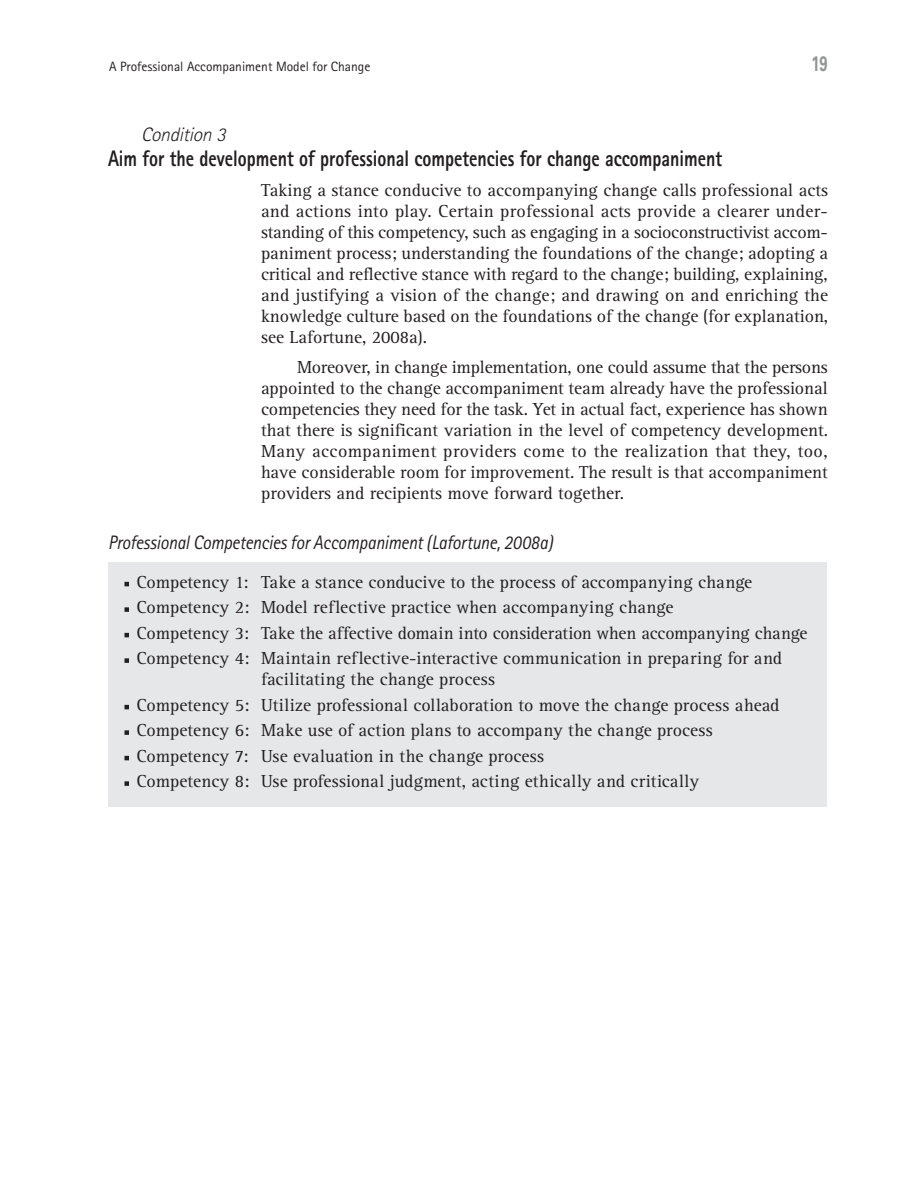
<style>
.page{position:relative;width:918px;height:1188px;background:#fff}
.page>*{position:absolute;margin:0;border:0;box-sizing:border-box;transform-origin:0 0}
.t1{font:800 22.5px "Rotis Sans Serif";color:#231f20;scale:.8 1}
.t2{font:700 21px "Univers LT";color:#939598;scale:.7 1}
.t3{font:italic 19.5px "Rotis Sans Serif";letter-spacing:-.01em;color:#231f20;scale:.9 1}
.t4{font:italic 300 19.5px "Rotis Sans Serif";color:#231f20}
.t5{font:18px/21px "Rotis Serif";color:#231f20;text-align:justify}
.t6{font:13.5px "Rotis Sans Serif";color:#231f20}
</style>
<div class="page">
<div style="left:109px;top:562px;width:718px;height:245px;background:#e6e7e9"></div>
<svg style="left:124px;top:582px;width:5px;height:4px"></svg>
<svg style="left:124px;top:607px;width:5px;height:5px"></svg>
<svg style="left:124px;top:633px;width:5px;height:4px"></svg>
<svg style="left:124px;top:658px;width:5px;height:5px"></svg>
<svg style="left:124px;top:705px;width:5px;height:4px"></svg>
<svg style="left:124px;top:730px;width:5px;height:5px"></svg>
<svg style="left:124px;top:756px;width:5px;height:4px"></svg>
<svg style="left:124px;top:781px;width:5px;height:5px"></svg>
<p class="t6" style="left:109px;top:58px;width:263px">A Professional Accompaniment Model for Change</p>
<p class="t2" style="left:811px;top:51px;width:24px">19</p>
<p class="t4" style="left:141px;top:123px;width:91px">Condition 3</p>
<p class="t1" style="left:108px;top:144px;width:769px">Aim for the development of professional competencies for change accompaniment</p>
<p class="t5" style="left:261px;top:180px;width:569px">Taking a stance conducive to accompanying change calls professional acts and actions into play. Certain professional acts provide a clearer under&shy;standing of this competency, such as engaging in a socioconstructivist accom&shy;paniment process; understanding the foundations of the change; adopting a critical and reflective stance with regard to the change; building, explaining, and justifying a vision of the change; and drawing on and enriching the knowledge culture based on the foundations of the change (for explanation, see Lafortune, 2008a).</p>
<p class="t5" style="left:261px;top:357px;width:569px;text-indent:36px">Moreover, in change implementation, one could assume that the persons appointed to the change accompaniment team already have the professional competencies they need for the task. Yet in actual fact, experience has shown that there is significant variation in the level of competency development.<br>Many accompaniment providers come to the realization that they, too, have considerable room for improvement. The result is that accompaniment providers and recipients move forward together.</p>
<p class="t3" style="left:108px;top:531px;width:496px">Professional Competencies for Accompaniment (Lafortune, 2008a)</p>
<p class="t5" style="left:136px;top:570px;width:673px;line-height:25.5px;text-align:left">Competency 1: Take a stance conducive to the process of accompanying change Competency 2: Model reflective practice when accompanying change<br>Competency 3: Take the affective domain into consideration when accompanying change Competency 4: Maintain reflective-interactive communication in preparing for and</p>
<p class="t5" style="left:136px;top:667px;width:645px;line-height:25.5px;text-align:left;text-indent:125px">facilitating the change process<br>Competency 5: Utilize professional collaboration to move the change process ahead Competency 6: Make use of action plans to accompany the change process Competency 7: Use evaluation in the change process<br>Competency 8: Use professional judgment, acting ethically and critically</p>
</div>
